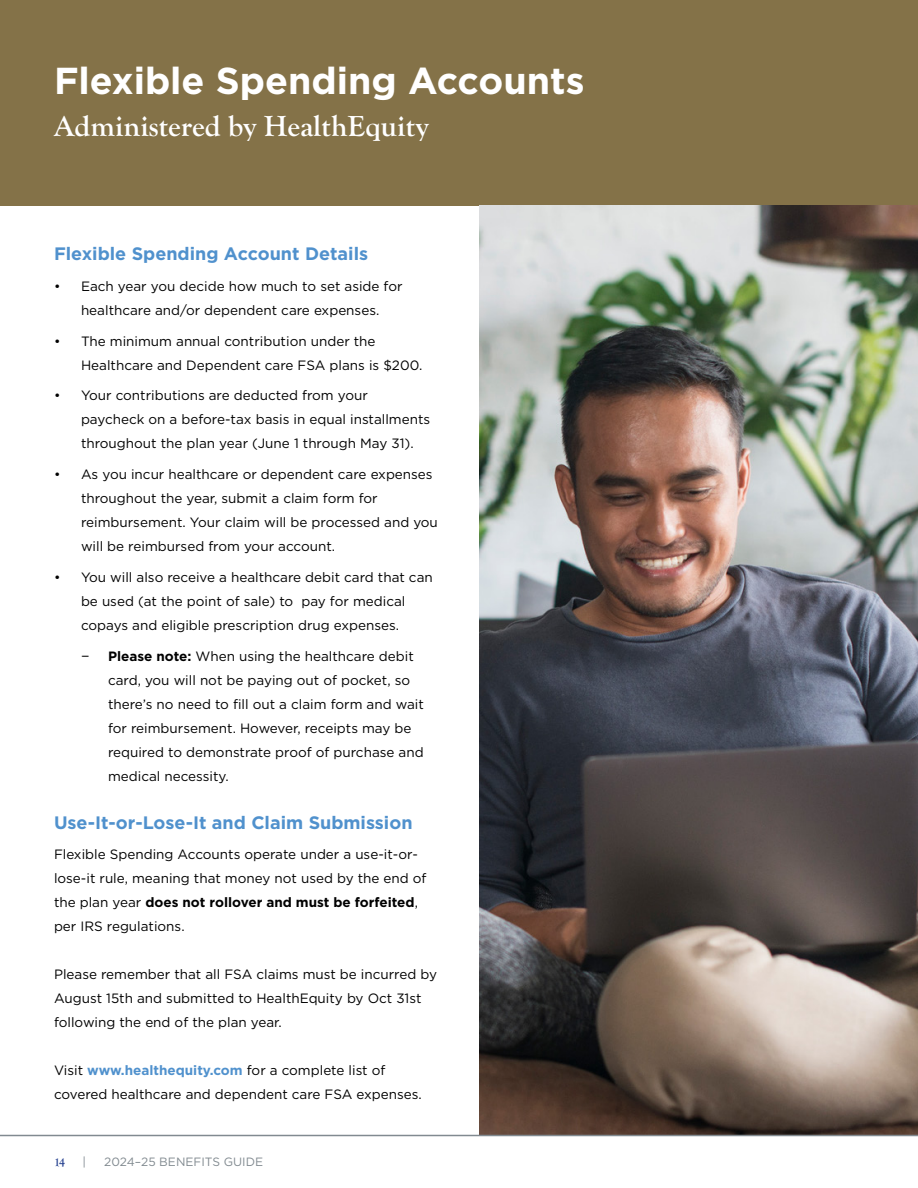
<style>
.page{position:relative;width:918px;height:1188px;background:#fff}
.page>*{position:absolute;margin:0;border:0;box-sizing:border-box;transform-origin:0 0}
.t1{font:700 37.5px "Gotham";color:#fff}
.t2{font:700 30px "Goudy Old Sty";color:#fff}
.t3{font:700 18px "Gotham";color:#5091cd}
.t4{font:13.5px/24px "Gotham";color:#000}
.t5{font:12px "Gotham";color:#818a90}
.t6{font:700 12px "Goudy Old Style T";color:#25408f}
.s1{font-weight:700}
.s2{font-weight:700;color:#5091cd}
</style>
<div class="page">
<div style="left:0;top:0;width:918px;height:205px;background:#847248"></div>
<img style="left:479px;top:205px;width:439px;height:930px">
<hr style="left:0;top:1135px;width:918px;height:1px;background:#818a90">
<h1 class="t1" style="left:54px;top:56px;width:532px">Flexible Spending Accounts</h1>
<h2 class="t2" style="left:54px;top:109px;width:376px">Administered by HealthEquity</h2>
<h3 class="t3" style="left:54px;top:242px;width:316px">Flexible Spending Account Details</h3>
<p class="t4" style="left:54px;top:274px;width:350px;text-align:center">• Each year you decide how much to set aside for healthcare and/or dependent care expenses.</p>
<p class="t4" style="left:81px;top:329px;width:343px;text-indent:-27px">• The minimum annual contribution under the<br>Healthcare and Dependent care FSA plans is $200.</p>
<p class="t4" style="left:81px;top:383px;width:351px;text-indent:-27px">• Your contributions are deducted from your paycheck on a before-tax basis in equal installments throughout the plan year (June 1 through May 31).</p>
<p class="t4" style="left:81px;top:462px;width:358px;text-indent:-27px">• As you incur healthcare or dependent care expenses throughout the year, submit a claim form for reimbursement. Your claim will be processed and you will be reimbursed from your account.</p>
<p class="t4" style="left:54px;top:565px;width:380px;text-align:center">• You will also receive a healthcare debit card that can be used (at the point of sale) to pay for medical<br>copays and eligible prescription drug expenses.</p>
<p class="t4" style="left:81px;top:644px;width:10px">−</p>
<p class="t4" style="left:108px;top:644px;width:317px"><span class="s1">Please note:</span> When using the healthcare debit card, you will not be paying out of pocket, so there’s no need to fill out a claim form and wait for reimbursement. However, receipts may be required to demonstrate proof of purchase and medical necessity.</p>
<h3 class="t3" style="left:54px;top:810px;width:360px">Use-It-or-Lose-It and Claim Submission</h3>
<p class="t4" style="left:54px;top:842px;width:374px">Flexible Spending Accounts operate under a use-it-or&shy;lose-it rule, meaning that money not used by the end of the plan year <span class="s1">does not rollover and must be forfeited</span>, per IRS regulations.</p>
<p class="t4" style="left:54px;top:962px;width:385px">Please remember that all FSA claims must be incurred by<br>August 15th and submitted to HealthEquity by Oct 31st following the end of the plan year.</p>
<p class="t4" style="left:54px;top:1058px;width:369px">Visit <span class="s2">www.healthequity.com</span> for a complete list of covered healthcare and dependent care FSA expenses.</p>
<p class="t6" style="left:54px;top:1155px;width:13px">14</p>
<p class="t5" style="left:83px;top:1154px;width:5px">|</p>
<p class="t5" style="left:104px;top:1154px;width:160px">2024–25 BENEFITS GUIDE</p>
</div>
